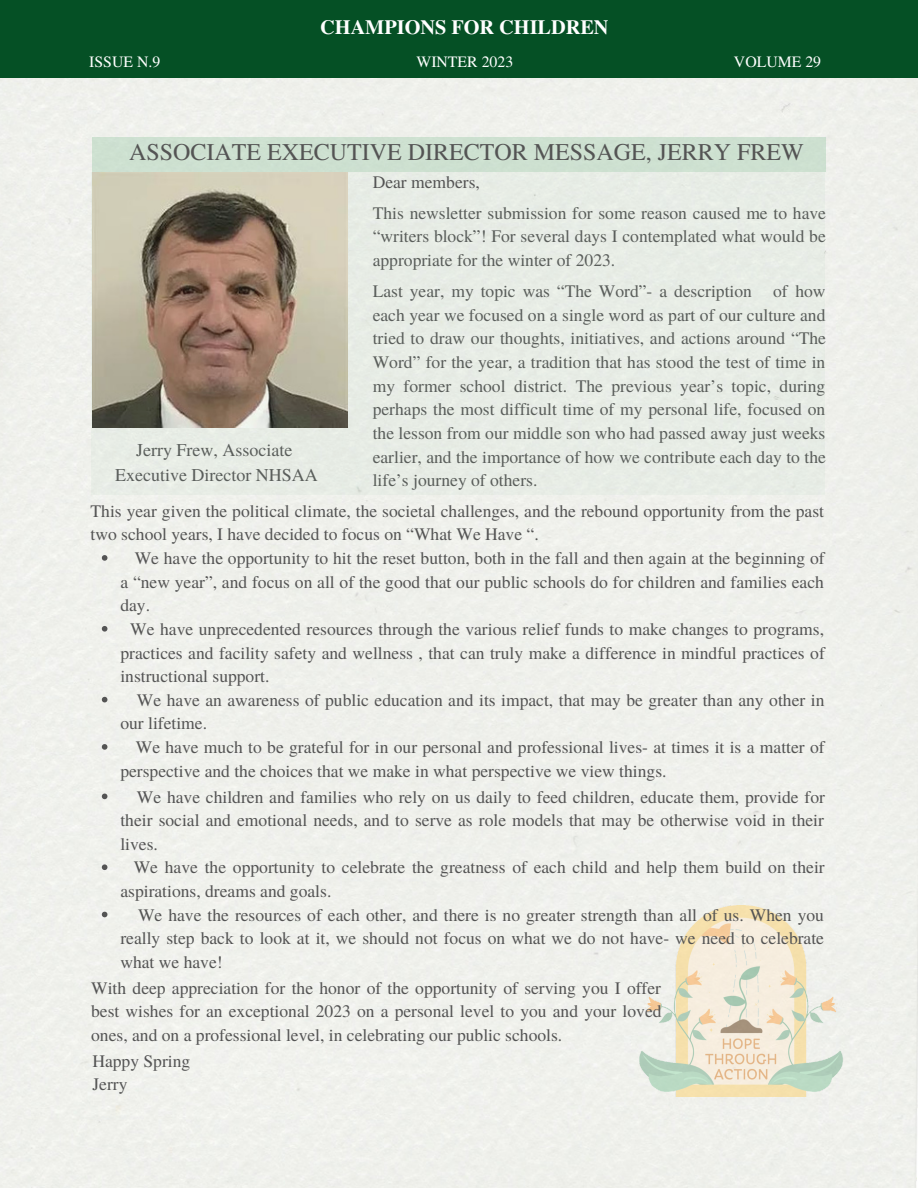
<style>
.page{position:relative;width:918px;height:1188px;background:#fff}
.page>*{position:absolute;margin:0;border:0;box-sizing:border-box;transform-origin:0 0}
.t1{font:24px "Te X Gyre Termes";color:#545454}
.t2{font:700 20.25px "Te X Gyre Termes";color:#fff}
.t3{font:18px/24.8px "Te X Gyre Termes";color:#545454;text-align:center}
.t4{font:17.55px/23.7px "Te X Gyre Termes";color:#545454;text-align:justify}
.t5{font:15.75px "Te X Gyre Termes";color:#fff}
</style>
<div class="page">
<div style="left:0;top:0;width:918px;height:78px;background:#055025"></div>
<svg style="left:102px;top:555px;width:5px;height:6px"></svg>
<svg style="left:102px;top:626px;width:5px;height:6px"></svg>
<svg style="left:102px;top:697px;width:5px;height:5px"></svg>
<svg style="left:102px;top:744px;width:5px;height:6px"></svg>
<img style="left:637px;top:905px;width:207px;height:192px">
<div style="left:92px;top:137px;width:734px;height:35px;background:#cee1d0"></div>
<svg style="left:102px;top:794px;width:5px;height:5px"></svg>
<svg style="left:102px;top:864px;width:5px;height:6px"></svg>
<svg style="left:102px;top:912px;width:5px;height:5px"></svg>
<svg style="left:91px;top:172px;width:734px;height:323px;background:#d4d4ca"></svg>
<p class="t2" style="left:320px;top:11px;width:290px">CHAMPIONS FOR CHILDREN</p>
<p class="t5" style="left:89px;top:51px;width:72px">ISSUE N.9</p>
<p class="t5" style="left:416px;top:51px;width:98px">WINTER 2023</p>
<p class="t5" style="left:734px;top:51px;width:89px">VOLUME 29</p>
<h1 class="t1" style="left:129px;top:135px;width:676px">ASSOCIATE EXECUTIVE DIRECTOR MESSAGE, JERRY FREW</h1>
<p class="t4" style="left:373px;top:170px;width:109px">Dear members,</p>
<p class="t3" style="left:115px;top:436px;width:204px">Jerry Frew, Associate<br>Executive Director NHSAA</p>
<p class="t4" style="left:373px;top:200px;width:455px">This newsletter submission for some reason caused me to have “writers block”! For several days I contemplated what would be appropriate for the winter of 2023.</p>
<p class="t4" style="left:373px;top:279px;width:455px">Last year, my topic was “The Word”- a description of how each year we focused on a single word as part of our culture and tried to draw our thoughts, initiatives, and actions around “The Word” for the year, a tradition that has stood the test of time in my former school district. The previous year’s topic, during perhaps the most difficult time of my personal life, focused on the lesson from our middle son who had passed away just weeks earlier, and the importance of how we contribute each day to the life’s journey of others.</p>
<p class="t4" style="left:91px;top:498px;width:735px">This year given the political climate, the societal challenges, and the rebound opportunity from the past two school years, I have decided to focus on “What We Have “.</p>
<p class="t4" style="left:135px;top:545px;width:692px">We have the opportunity to hit the reset button, both in the fall and then again at the beginning of</p>
<p class="t4" style="left:120px;top:569px;width:705px">a “new year”, and focus on all of the good that our public schools do for children and families each</p>
<p class="t4" style="left:120px;top:593px;width:31px">day.</p>
<p class="t4" style="left:130px;top:616px;width:695px">We have unprecedented resources through the various relief funds to make changes to programs,</p>
<p class="t4" style="left:120px;top:640px;width:706px">practices and facility safety and wellness , that can truly make a difference in mindful practices of</p>
<p class="t4" style="left:120px;top:664px;width:151px">instructional support.</p>
<p class="t4" style="left:137px;top:687px;width:689px">We have an awareness of public education and its impact, that may be greater than any other in</p>
<p class="t4" style="left:120px;top:711px;width:88px">our lifetime.</p>
<p class="t4" style="left:136px;top:734px;width:690px">We have much to be grateful for in our personal and professional lives- at times it is a matter of</p>
<p class="t4" style="left:120px;top:758px;width:548px">perspective and the choices that we make in what perspective we view things.</p>
<p class="t4" style="left:120px;top:784px;width:706px;text-indent:17px">We have children and families who rely on us daily to feed children, educate them, provide for their social and emotional needs, and to serve as role models that may be otherwise void in their lives.</p>
<p class="t4" style="left:120px;top:855px;width:706px;text-indent:13px">We have the opportunity to celebrate the greatness of each child and help them build on their aspirations, dreams and goals.</p>
<p class="t4" style="left:120px;top:902px;width:705px;text-indent:18px">We have the resources of each other, and there is no greater strength than all of us. When you really step back to look at it, we should not focus on what we do not have- we need to celebrate what we have!</p>
<p class="t4" style="left:91px;top:975px;width:572px">With deep appreciation for the honor of the opportunity of serving you I offer best wishes for an exceptional 2023 on a personal level to you and your loved ones, and on a professional level, in celebrating our public schools.</p>
<p class="t4" style="left:92px;top:1048px;width:99px">Happy Spring<br>Jerry</p>
</div>
